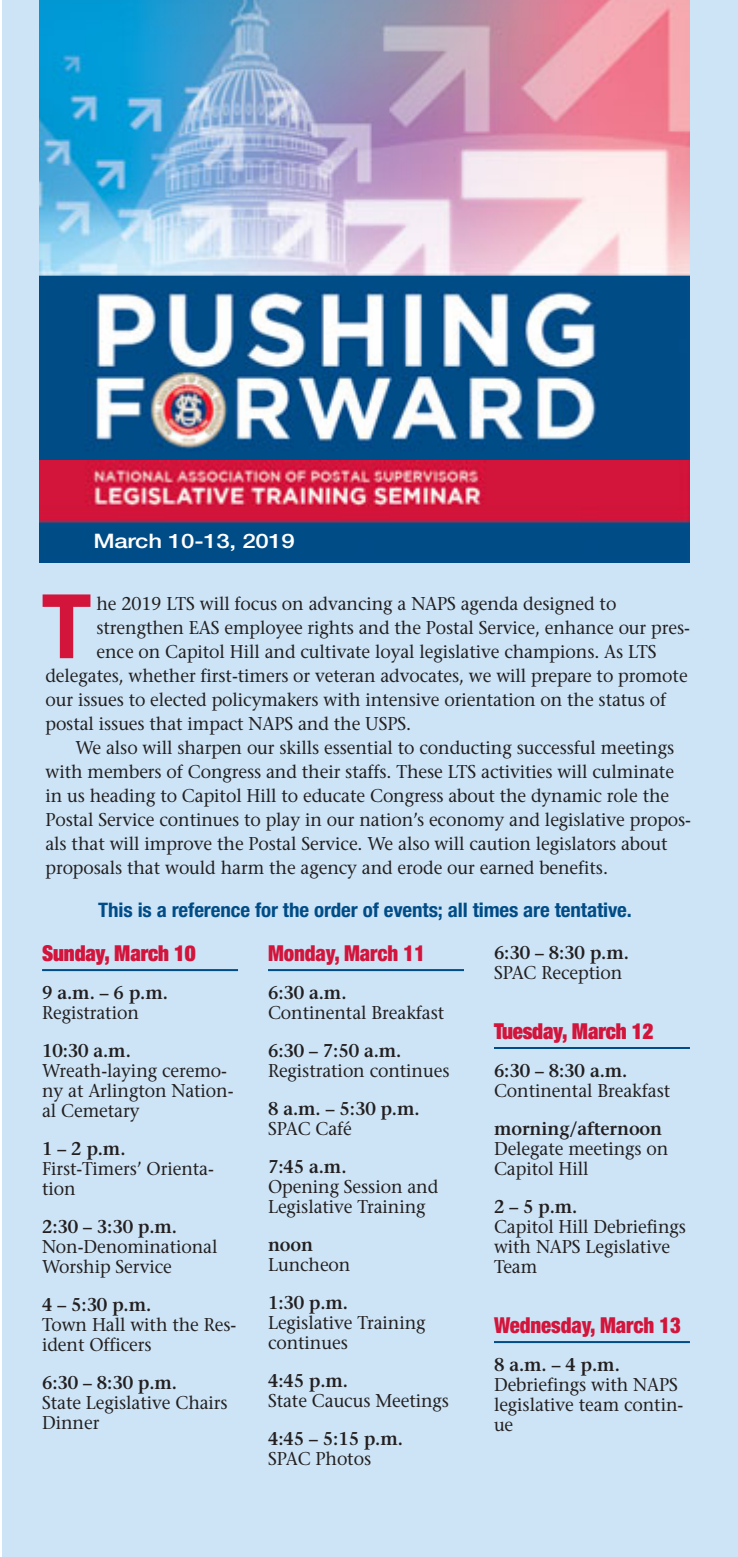
<style>
.page{position:relative;width:738px;height:1557px;background:#fff}
.page>*{position:absolute;margin:0;border:0;box-sizing:border-box;transform-origin:0 0}
.t1{font:900 90px "Avenir";color:#d3143b;scale:.95 1}
.t2{font:900 condensed 22px "Helvetica Neue";letter-spacing:-.005em;color:#d3143b;scale:.95 1}
.t3{font:900 expanded 22px "Helvetica Neue";letter-spacing:-.005em;color:#d3143b;scale:.95 1}
.t4{font:700 condensed 20px "Helvetica Neue";letter-spacing:-.005em;color:#004c87;scale:1.05 1}
.t5{font:500 20px "Helvetica Neue";letter-spacing:-.01em;color:#fff;scale:1.2 1}
.t6{font:18.4px/20px "Stone Serif";letter-spacing:-.005em;color:#231f20;scale:.95 1}
.t7{font:600 18.4px "Stone Serif";letter-spacing:-.005em;color:#231f20;scale:.95 1}
</style>
<div class="page">
<div style="left:2px;top:0;width:736px;height:1557px;background:#cce4f6"></div>
<hr style="left:42px;top:969px;width:196px;height:2px;background:#004c87">
<hr style="left:268px;top:969px;width:196px;height:2px;background:#004c87">
<hr style="left:494px;top:1047px;width:196px;height:2px;background:#004c87">
<hr style="left:494px;top:1341px;width:196px;height:2px;background:#004c87">
<img style="left:39px;top:0;width:651px;height:276px">
<img style="left:39px;top:459px;width:651px;height:103px">
<svg style="left:39px;top:276px;width:651px;height:183px;background:#4479a3"></svg>
<p class="t5" style="left:93px;top:534px;width:170px">March 10-13, 2019</p>
<h1 class="t1" style="left:42px;top:590px;width:53px">T</h1>
<p class="t6" style="left:97px;top:595px;width:549px">he 2019 LTS will focus on advancing a NAPS agenda designed to</p>
<p class="t6" style="left:97px;top:619px;width:626px">strengthen EAS employee rights and the Postal Service, enhance our pres-</p>
<p class="t6" style="left:97px;top:643px;width:591px">ence on Capitol Hill and cultivate loyal legislative champions. As LTS</p>
<p class="t6" style="left:45px;top:667px;width:678px">delegates, whether first-timers or veteran advocates, we will prepare to promote</p>
<p class="t6" style="left:45px;top:691px;width:655px">our issues to elected policymakers with intensive orientation on the status of</p>
<p class="t6" style="left:45px;top:715px;width:387px">postal issues that impact NAPS and the USPS.</p>
<p class="t6" style="left:75px;top:739px;width:632px">We also will sharpen our skills essential to conducting successful meetings</p>
<p class="t6" style="left:45px;top:763px;width:663px">with members of Congress and their staffs. These LTS activities will culminate</p>
<p class="t6" style="left:45px;top:787px;width:658px">in us heading to Capitol Hill to educate Congress about the dynamic role the</p>
<p class="t6" style="left:45px;top:811px;width:681px">Postal Service continues to play in our nation’s economy and legislative propos-</p>
<p class="t6" style="left:45px;top:835px;width:656px">als that will improve the Postal Service. We also will caution legislators about</p>
<p class="t6" style="left:45px;top:859px;width:594px">proposals that would harm the agency and erode our earned benefits.</p>
<p class="t4" style="left:98px;top:902px;width:510px">This is a reference for the order of events; all times are tentative.</p>
<p class="t3" style="left:42px;top:945px;width:163px">Sunday, March 10</p>
<p class="t7" style="left:42px;top:985px;width:134px">9 a.m. – 6 p.m.</p>
<p class="t6" style="left:42px;top:1004px;width:103px">Registration</p>
<p class="t7" style="left:42px;top:1043px;width:95px">10:30 a.m.</p>
<p class="t6" style="left:42px;top:1062px;width:203px">Wreath-laying ceremo&shy;ny at Arlington Nation&shy;al Cemetary</p>
<p class="t7" style="left:42px;top:1141px;width:89px">1 – 2 p.m.</p>
<p class="t6" style="left:42px;top:1160px;width:182px">First-Timers’ Orienta&shy;tion</p>
<p class="t7" style="left:42px;top:1219px;width:144px">2:30 – 3:30 p.m.</p>
<p class="t6" style="left:42px;top:1238px;width:186px">Non-Denominational<br>Worship Service</p>
<p class="t7" style="left:42px;top:1297px;width:116px">4 – 5:30 p.m.</p>
<p class="t6" style="left:42px;top:1316px;width:206px">Town Hall with the Res&shy;ident Officers</p>
<p class="t7" style="left:42px;top:1375px;width:144px">6:30 – 8:30 p.m.</p>
<p class="t6" style="left:42px;top:1394px;width:197px">State Legislative Chairs<br>Dinner</p>
<p class="t2" style="left:268px;top:945px;width:167px">Monday, March 11</p>
<p class="t7" style="left:268px;top:985px;width:84px">6:30 a.m.</p>
<p class="t6" style="left:268px;top:1004px;width:187px">Continental Breakfast</p>
<p class="t7" style="left:268px;top:1043px;width:142px">6:30 – 7:50 a.m.</p>
<p class="t6" style="left:268px;top:1062px;width:192px">Registration continues</p>
<p class="t7" style="left:268px;top:1101px;width:161px">8 a.m. – 5:30 p.m.</p>
<p class="t6" style="left:268px;top:1120px;width:90px">SPAC Café</p>
<p class="t7" style="left:268px;top:1159px;width:84px">7:45 a.m.</p>
<p class="t6" style="left:268px;top:1178px;width:181px">Opening Session and<br>Legislative Training</p>
<p class="t7" style="left:268px;top:1237px;width:49px">noon</p>
<p class="t6" style="left:268px;top:1256px;width:88px">Luncheon</p>
<p class="t7" style="left:268px;top:1295px;width:86px">1:30 p.m.</p>
<p class="t6" style="left:268px;top:1314px;width:167px">Legislative Training continues</p>
<p class="t7" style="left:268px;top:1373px;width:86px">4:45 p.m.</p>
<p class="t6" style="left:268px;top:1392px;width:192px">State Caucus Meetings</p>
<p class="t7" style="left:268px;top:1431px;width:144px">4:45 – 5:15 p.m.</p>
<p class="t6" style="left:268px;top:1450px;width:110px">SPAC Photos</p>
<p class="t7" style="left:494px;top:945px;width:144px">6:30 – 8:30 p.m.</p>
<p class="t6" style="left:494px;top:964px;width:137px">SPAC Reception</p>
<p class="t3" style="left:494px;top:1023px;width:169px">Tuesday, March 12</p>
<p class="t7" style="left:494px;top:1063px;width:142px">6:30 – 8:30 a.m.</p>
<p class="t6" style="left:494px;top:1082px;width:187px">Continental Breakfast</p>
<p class="t7" style="left:494px;top:1121px;width:179px">morning/afternoon</p>
<p class="t6" style="left:494px;top:1140px;width:185px">Delegate meetings on<br>Capitol Hill</p>
<p class="t7" style="left:494px;top:1199px;width:89px">2 – 5 p.m.</p>
<p class="t6" style="left:494px;top:1218px;width:204px">Capitol Hill Debriefings with NAPS Legislative<br>Team</p>
<p class="t2" style="left:494px;top:1317px;width:198px">Wednesday, March 13</p>
<p class="t7" style="left:494px;top:1357px;width:134px">8 a.m. – 4 p.m.</p>
<p class="t6" style="left:494px;top:1376px;width:201px">Debriefings with NAPS legislative team contin&shy;ue</p>
</div>
